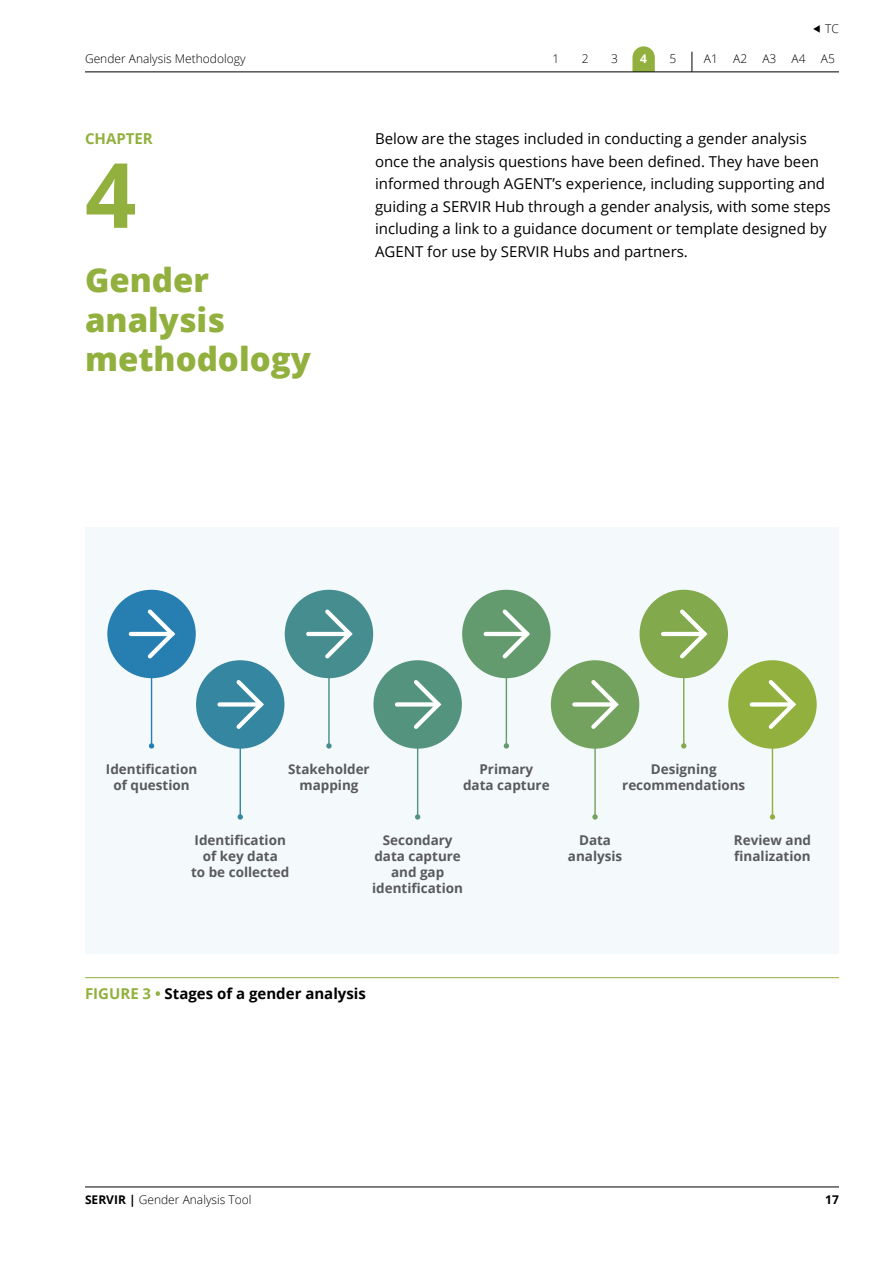
<style>
.page{position:relative;width:893px;height:1263px;background:#fff}
.page>*{position:absolute;margin:0;border:0;box-sizing:border-box;transform-origin:0 0}
.ch_number{font:700 90px "Open Sans";color:#92b03d}
.ch_name{font:800 33px/39.6px "Open Sans";color:#92b03d}
.body{font:15px/22.5px "Open Sans";color:#000}
.figure_name{font:700 15px "Open Sans";color:#000}
.chapter{font:700 15px "Open Sans";color:#92b03d}
.t1{font:700 13.5px/16.2px "Open Sans";color:#595a5c;text-align:center}
.t2{font:300 12px "Open Sans";color:#000}
.t3{font:700 12px "Open Sans";color:#000}
.t4{font:700 12px "Open Sans";color:#fff}
.s1{color:#92b03d}
.s2{font-weight:700}
</style>
<div class="page">
<hr style="left:85px;top:977px;width:754px;height:1px;background:#92b03d">
<div style="left:85px;top:527px;width:754px;height:426px;background:#f4f9fb"></div>
<hr style="left:151px;top:602px;width:1px;height:144px;background:#267fb0">
<svg style="left:149px;top:743px;width:5px;height:5px"></svg>
<div style="left:107px;top:590px;width:89px;height:88px;background:#267fb0;border-radius:50%"></div>
<svg style="left:144px;top:609px;width:31px;height:50px"></svg>
<hr style="left:131px;top:632px;width:41px;height:4px;background:#fff">
<hr style="left:240px;top:673px;width:1px;height:144px;background:#3586a0">
<svg style="left:238px;top:814px;width:5px;height:6px"></svg>
<div style="left:196px;top:660px;width:88px;height:89px;background:#3586a0;border-radius:50%"></div>
<svg style="left:236px;top:680px;width:28px;height:49px"></svg>
<div style="left:220px;top:702px;width:41px;height:5px;background:#fff"></div>
<hr style="left:328px;top:602px;width:2px;height:144px;background:#458d8f">
<svg style="left:326px;top:743px;width:6px;height:5px"></svg>
<div style="left:285px;top:590px;width:88px;height:88px;background:#458d8f;border-radius:50%"></div>
<svg style="left:321px;top:609px;width:32px;height:50px"></svg>
<hr style="left:308px;top:632px;width:42px;height:4px;background:#fff">
<hr style="left:417px;top:673px;width:1px;height:144px;background:#54947f">
<svg style="left:415px;top:814px;width:5px;height:6px"></svg>
<div style="left:373px;top:660px;width:89px;height:89px;background:#54947f;border-radius:50%"></div>
<svg style="left:414px;top:680px;width:28px;height:49px"></svg>
<div style="left:397px;top:702px;width:41px;height:5px;background:#fff"></div>
<hr style="left:506px;top:602px;width:1px;height:144px;background:#649b6e">
<svg style="left:504px;top:743px;width:5px;height:5px"></svg>
<div style="left:462px;top:590px;width:89px;height:88px;background:#649b6e;border-radius:50%"></div>
<svg style="left:499px;top:609px;width:31px;height:50px"></svg>
<hr style="left:486px;top:632px;width:41px;height:4px;background:#fff">
<hr style="left:594px;top:673px;width:2px;height:144px;background:#73a25e">
<svg style="left:592px;top:814px;width:6px;height:6px"></svg>
<div style="left:551px;top:660px;width:88px;height:89px;background:#73a25e;border-radius:50%"></div>
<svg style="left:591px;top:680px;width:28px;height:49px"></svg>
<div style="left:574px;top:702px;width:42px;height:5px;background:#fff"></div>
<hr style="left:683px;top:602px;width:1px;height:144px;background:#83a94d">
<svg style="left:681px;top:743px;width:5px;height:5px"></svg>
<div style="left:640px;top:590px;width:88px;height:88px;background:#83a94d;border-radius:50%"></div>
<svg style="left:676px;top:609px;width:32px;height:50px"></svg>
<hr style="left:663px;top:632px;width:41px;height:4px;background:#fff">
<hr style="left:772px;top:673px;width:1px;height:144px;background:#92b03d">
<svg style="left:770px;top:814px;width:5px;height:6px"></svg>
<div style="left:728px;top:660px;width:89px;height:89px;background:#92b03d;border-radius:50%"></div>
<svg style="left:768px;top:680px;width:28px;height:49px"></svg>
<div style="left:752px;top:702px;width:41px;height:5px;background:#fff"></div>
<svg style="left:632px;top:46px;width:23px;height:26px"></svg>
<svg style="left:692px;top:52px;width:1px;height:20px"></svg>
<hr style="left:85px;top:72px;width:754px;height:1px;background:#000">
<hr style="left:85px;top:1187px;width:754px;height:1px;background:#000">
<p class="t2" style="left:812px;top:21px;width:28px">◀ TC</p>
<p class="t2" style="left:85px;top:51px;width:162px">Gender Analysis Methodology</p>
<p class="t2" style="left:704px;top:51px;width:16px">A1</p>
<p class="t2" style="left:733px;top:51px;width:16px">A2</p>
<p class="t2" style="left:762px;top:51px;width:16px">A3</p>
<p class="t2" style="left:792px;top:51px;width:16px">A4</p>
<p class="t2" style="left:821px;top:51px;width:16px">A5</p>
<p class="t2" style="left:553px;top:51px;width:8px">1</p>
<p class="t2" style="left:582px;top:51px;width:8px">2</p>
<p class="t2" style="left:611px;top:51px;width:8px">3</p>
<p class="t4" style="left:640px;top:50px;width:8px">4</p>
<p class="t2" style="left:669px;top:51px;width:8px">5</p>
<p class="chapter" style="left:85px;top:128px;width:69px">CHAPTER</p>
<p class="ch_number" style="left:85px;top:132px;width:53px">4</p>
<h1 class="ch_name" style="left:85px;top:259px;width:227px">Gender analysis methodology</h1>
<p class="body" style="left:375px;top:127px;width:457px">Below are the stages included in conducting a gender analysis once the analysis questions have been defined. They have been informed through AGENT’s experience, including supporting and guiding a SERVIR Hub through a gender analysis, with some steps including a link to a guidance document or template designed by AGENT for use by SERVIR Hubs and partners.</p>
<p class="t1" style="left:106px;top:760px;width:93px">Identification of question</p>
<p class="t1" style="left:288px;top:760px;width:83px">Stakeholder mapping</p>
<p class="t1" style="left:463px;top:760px;width:88px">Primary data capture</p>
<p class="t1" style="left:622px;top:760px;width:125px">Designing recommendations</p>
<p class="t1" style="left:191px;top:831px;width:100px">Identification of key data<br>to be collected</p>
<p class="t1" style="left:372px;top:831px;width:92px">Secondary data capture and gap identification</p>
<p class="t1" style="left:568px;top:831px;width:56px">Data analysis</p>
<p class="t1" style="left:734px;top:831px;width:79px;text-align:left">Review and finalization</p>
<p class="figure_name" style="left:85px;top:983px;width:282px"><span class="s1">FIGURE 3 •</span> Stages of a gender analysis</p>
<p class="t2" style="left:85px;top:1191px;width:168px"><span class="s2">SERVIR |</span> Gender Analysis Tool</p>
<p class="t3" style="left:825px;top:1191px;width:15px">17</p>
</div>
